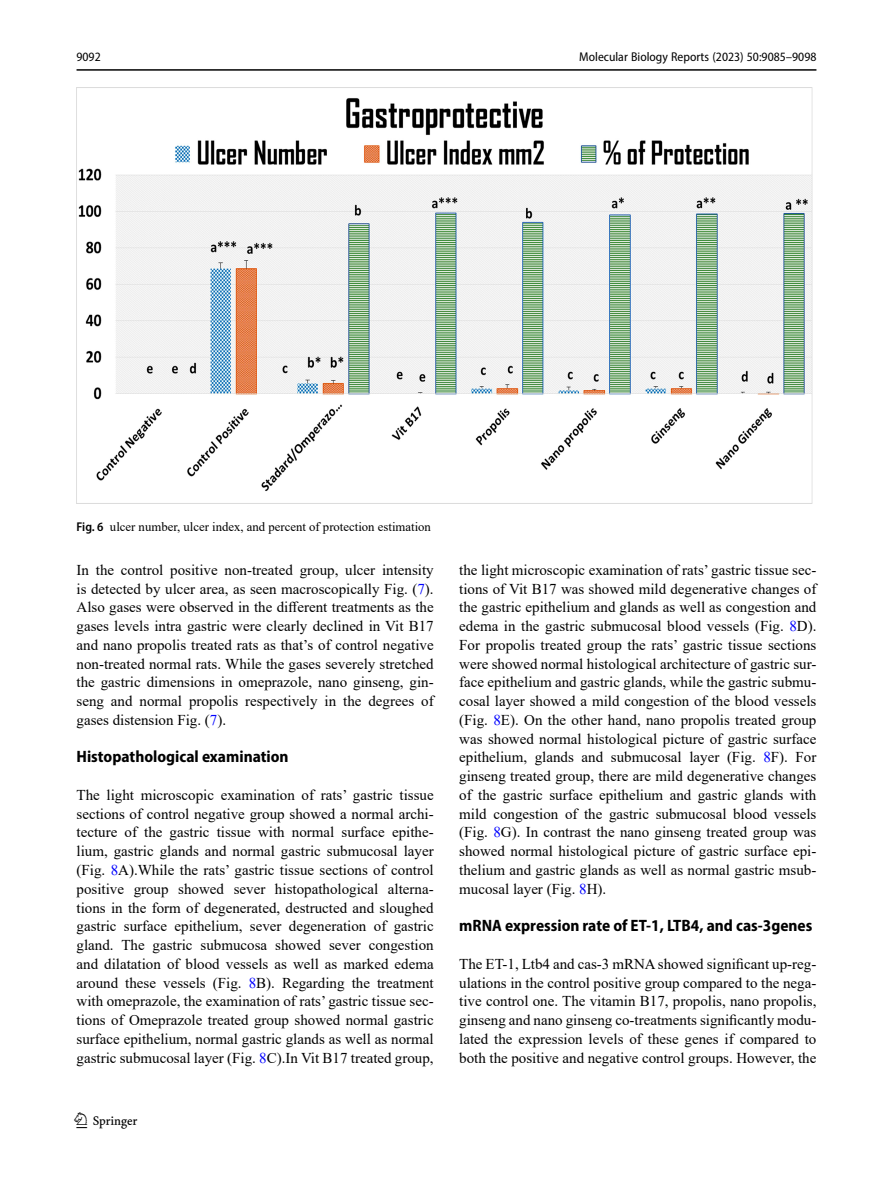
<style>
.page{position:relative;width:893px;height:1187px;background:#fff}
.page>*{position:absolute;margin:0;border:0;box-sizing:border-box;transform-origin:0 0}
.t1{font:22.5px "Springnew";color:#000}
.Head_2{font:700 semi-condensed 16.5px "Myriad Pro";color:#000}
.Body_Text{font:15px/18.8px "Times New Roman";color:#000;text-align:justify}
.Figure_Caption{font:12.75px "Times New Roman";color:#000}
.t2{font:semi-condensed 12.75px "Myriad Pro";color:#000}
.s1{font-family:"Myriad Pro";font-weight:600;font-stretch:semi-condensed}
.s2{color:#00f}
</style>
<div class="page">
<hr style="left:77px;top:69px;width:739px;height:2px;background:#000">
<img style="left:77px;top:87px;width:736px;height:416px">
<p class="t2" style="left:77px;top:49px;width:26px">9092</p>
<p class="t2" style="left:579px;top:49px;width:239px">Molecular Biology Reports (2023) 50:9085–9098</p>
<p class="Figure_Caption" style="left:77px;top:517px;width:356px"><span class="s1">Fig. 6</span> ulcer number, ulcer index, and percent of protection estimation</p>
<p class="Body_Text" style="left:77px;top:560px;width:359px">In the control positive non-treated group, ulcer intensity is detected by ulcer area, as seen macroscopically Fig. (<span class="s2">7</span>).<br>Also gases were observed in the different treatments as the gases levels intra gastric were clearly declined in Vit B17 and nano propolis treated rats as that’s of control negative non-treated normal rats. While the gases severely stretched the gastric dimensions in omeprazole, nano ginseng, gin&shy;seng and normal propolis respectively in the degrees of gases distension Fig. (<span class="s2">7</span>).</p>
<p class="Head_2" style="left:77px;top:746px;width:214px">Histopathological examination</p>
<p class="Body_Text" style="left:77px;top:785px;width:359px">The light microscopic examination of rats’ gastric tissue sections of control negative group showed a normal archi&shy;tecture of the gastric tissue with normal surface epithe&shy;lium, gastric glands and normal gastric submucosal layer (Fig. <span class="s2">8</span>A).While the rats’ gastric tissue sections of control positive group showed sever histopathological alterna&shy;tions in the form of degenerated, destructed and sloughed gastric surface epithelium, sever degeneration of gastric gland. The gastric submucosa showed sever congestion and dilatation of blood vessels as well as marked edema around these vessels (Fig. <span class="s2">8</span>B). Regarding the treatment with omeprazole, the examination of rats’ gastric tissue sec&shy;tions of Omeprazole treated group showed normal gastric surface epithelium, normal gastric glands as well as normal gastric submucosal layer (Fig. <span class="s2">8</span>C).In Vit B17 treated group,</p>
<h1 class="t1" style="left:77px;top:1107px;width:63px">1 3</h1>
<p class="Body_Text" style="left:459px;top:560px;width:359px">the light microscopic examination of rats’ gastric tissue sec&shy;tions of Vit B17 was showed mild degenerative changes of the gastric epithelium and glands as well as congestion and edema in the gastric submucosal blood vessels (Fig. <span class="s2">8</span>D).<br>For propolis treated group the rats’ gastric tissue sections were showed normal histological architecture of gastric sur&shy;face epithelium and gastric glands, while the gastric submu&shy;cosal layer showed a mild congestion of the blood vessels (Fig. <span class="s2">8</span>E). On the other hand, nano propolis treated group was showed normal histological picture of gastric surface epithelium, glands and submucosal layer (Fig. <span class="s2">8</span>F). For ginseng treated group, there are mild degenerative changes of the gastric surface epithelium and gastric glands with mild congestion of the gastric submucosal blood vessels (Fig. <span class="s2">8</span>G). In contrast the nano ginseng treated group was showed normal histological picture of gastric surface epi&shy;thelium and gastric glands as well as normal gastric msub&shy;mucosal layer (Fig. <span class="s2">8</span>H).</p>
<p class="Head_2" style="left:459px;top:915px;width:355px">mRNA expression rate of ET-1, LTB4, and cas-3genes</p>
<p class="Body_Text" style="left:459px;top:953px;width:359px">The ET-1, Ltb4 and cas-3 mRNA showed significant up-reg&shy;ulations in the control positive group compared to the nega&shy;tive control one. The vitamin B17, propolis, nano propolis, ginseng and nano ginseng co-treatments significantly modu&shy;lated the expression levels of these genes if compared to both the positive and negative control groups. However, the</p>
</div>
